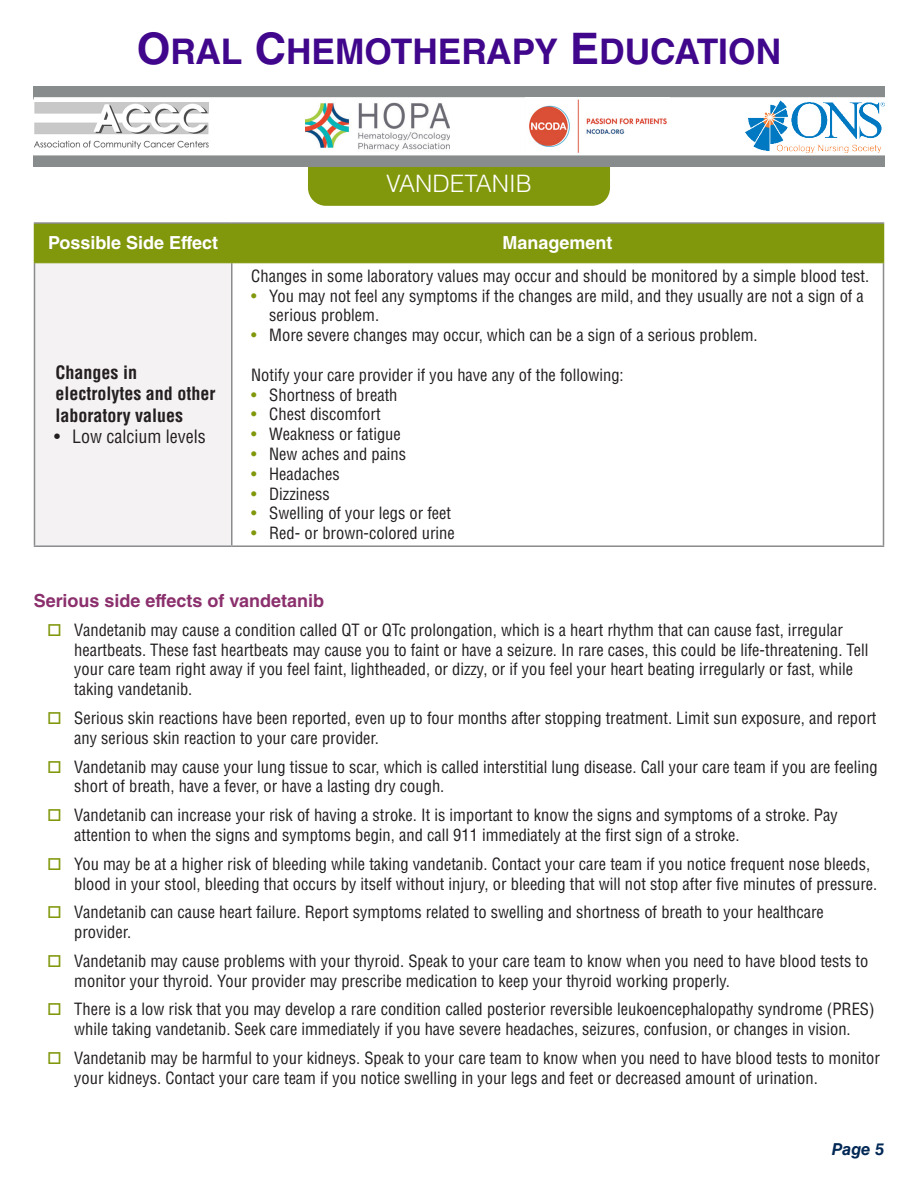
<style>
.page{position:relative;width:918px;height:1188px;background:#fff}
.page>*{position:absolute;margin:0;border:0;box-sizing:border-box;transform-origin:0 0}
.t1{font:700 35.4px "Helvetica LT Std";color:#40068b}
.t2{font:300 24px "Helvetica LT Std";color:#fff}
.table_bold_text{font:700 condensed 18px/21.6px "Helvetica LT Std";color:#231f20}
.text{font:700 18px "Helvetica LT Std";color:#8b306d}
.table_column_head{font:700 18px "Helvetica LT Std";color:#fff}
.table_bold_text-2{font:condensed 18px "Helvetica LT Std";color:#231f20}
.text-2{font:condensed 16.5px/19.8px "Helvetica LT Std";color:#231f20}
.table_bullet_point{font:condensed 16.5px/19.8px "Helvetica LT Std";color:#231f20}
.t3{font:italic 700 16.5px "Helvetica LT Std";color:#002855}
.s1{font-size:43.5px}
.s2{color:#81980d}
</style>
<div class="page">
<div style="left:308px;top:139px;width:302px;height:67px;background:#81980d;border-radius:18px"></div>
<div style="left:34px;top:87px;width:850px;height:80px;background:#898c8d"></div>
<div style="left:34px;top:97px;width:852px;height:58px;background:#fff;border:2px solid #fff"></div>
<img style="left:305px;top:102px;width:145px;height:49px">
<img style="left:745px;top:99px;width:140px;height:54px">
<img style="left:34px;top:103px;width:175px;height:45px">
<img style="left:525px;top:98px;width:145px;height:56px">
<div style="left:35px;top:224px;width:848px;height:38px;background:#81980d"></div>
<div style="left:34px;top:263px;width:198px;height:283px;background:#f5f2f3"></div>
<hr style="left:34px;top:263px;width:1px;height:282px;background:#8a8b8d">
<hr style="left:231px;top:263px;width:1px;height:282px;background:#8a8b8d">
<hr style="left:883px;top:263px;width:1px;height:282px;background:#8a8b8d">
<hr style="left:34px;top:224px;width:1px;height:38px;background:#81980d">
<hr style="left:231px;top:224px;width:1px;height:38px;background:#81980d">
<hr style="left:883px;top:224px;width:1px;height:38px;background:#81980d">
<hr style="left:34px;top:222px;width:198px;height:2px;background:#8a8b8d">
<hr style="left:232px;top:222px;width:652px;height:2px;background:#8a8b8d">
<hr style="left:34px;top:262px;width:198px;height:1px;background:#81980d">
<hr style="left:232px;top:262px;width:652px;height:1px;background:#81980d">
<hr style="left:34px;top:545px;width:198px;height:2px;background:#8a8b8d">
<hr style="left:232px;top:545px;width:652px;height:2px;background:#8a8b8d">
<h1 class="t1" style="left:137px;top:30px;width:646px"><span class="s1">O</span>RAL <span class="s1">C</span>HEMOTHERAPY <span class="s1">E</span>DUCATION</h1>
<h2 class="t2" style="left:386px;top:169px;width:147px">VANDETANIB</h2>
<p class="table_column_head" style="left:48px;top:232px;width:172px">Possible Side Effect</p>
<p class="table_column_head" style="left:503px;top:232px;width:112px">Management</p>
<p class="table_bold_text" style="left:56px;top:361px;width:161px">Changes in electrolytes and other laboratory values</p>
<p class="table_bold_text-2" style="left:54px;top:426px;width:153px">• Low calcium levels</p>
<p class="table_bullet_point" style="left:251px;top:266px;width:619px">Changes in some laboratory values may occur and should be monitored by a simple blood test.</p>
<p class="table_bullet_point" style="left:269px;top:286px;width:596px;text-indent:-18px"><span class="s2">•</span> You may not feel any symptoms if the changes are mild, and they usually are not a sign of a serious problem.</p>
<p class="table_bullet_point" style="left:251px;top:325px;width:508px"><span class="s2">•</span> More severe changes may occur, which can be a sign of a serious problem.</p>
<p class="table_bullet_point" style="left:251px;top:365px;width:374px">Notify your care provider if you have any of the following:</p>
<p class="table_bullet_point" style="left:251px;top:385px;width:148px"><span class="s2">•</span> Shortness of breath</p>
<p class="table_bullet_point" style="left:251px;top:404px;width:131px"><span class="s2">•</span> Chest discomfort</p>
<p class="table_bullet_point" style="left:251px;top:424px;width:151px"><span class="s2">•</span> Weakness or fatigue</p>
<p class="table_bullet_point" style="left:251px;top:444px;width:156px"><span class="s2">•</span> New aches and pains</p>
<p class="table_bullet_point" style="left:251px;top:464px;width:90px"><span class="s2">•</span> Headaches</p>
<p class="table_bullet_point" style="left:251px;top:484px;width:80px"><span class="s2">•</span> Dizziness</p>
<p class="table_bullet_point" style="left:251px;top:503px;width:201px"><span class="s2">•</span> Swelling of your legs or feet</p>
<p class="table_bullet_point" style="left:251px;top:523px;width:205px"><span class="s2">•</span> Red- or brown-colored urine</p>
<p class="text" style="left:34px;top:590px;width:292px">Serious side effects of vandetanib</p>
<p class="text-2" style="left:74px;top:620px;width:796px;text-indent:-27px"><span class="s2">□</span> Vandetanib may cause a condition called QT or QTc prolongation, which is a heart rhythm that can cause fast, irregular heartbeats. These fast heartbeats may cause you to faint or have a seizure. In rare cases, this could be life-threatening. Tell your care team right away if you feel faint, lightheaded, or dizzy, or if you feel your heart beating irregularly or fast, while taking vandetanib.</p>
<p class="text-2" style="left:74px;top:708px;width:804px;text-indent:-27px"><span class="s2">□</span> Serious skin reactions have been reported, even up to four months after stopping treatment. Limit sun exposure, and report any serious skin reaction to your care provider.</p>
<p class="text-2" style="left:74px;top:757px;width:805px;text-indent:-27px"><span class="s2">□</span> Vandetanib may cause your lung tissue to scar, which is called interstitial lung disease. Call your care team if you are feeling short of breath, have a fever, or have a lasting dry cough.</p>
<p class="text-2" style="left:74px;top:805px;width:765px;text-indent:-27px"><span class="s2">□</span> Vandetanib can increase your risk of having a stroke. It is important to know the signs and symptoms of a stroke. Pay attention to when the signs and symptoms begin, and call 911 immediately at the first sign of a stroke.</p>
<p class="text-2" style="left:74px;top:854px;width:805px;text-indent:-27px"><span class="s2">□</span> You may be at a higher risk of bleeding while taking vandetanib. Contact your care team if you notice frequent nose bleeds, blood in your stool, bleeding that occurs by itself without injury, or bleeding that will not stop after five minutes of pressure.</p>
<p class="text-2" style="left:74px;top:902px;width:751px;text-indent:-27px"><span class="s2">□</span> Vandetanib can cause heart failure. Report symptoms related to swelling and shortness of breath to your healthcare provider.</p>
<p class="text-2" style="left:74px;top:951px;width:796px;text-indent:-27px"><span class="s2">□</span> Vandetanib may cause problems with your thyroid. Speak to your care team to know when you need to have blood tests to monitor your thyroid. Your provider may prescribe medication to keep your thyroid working properly.</p>
<p class="text-2" style="left:47px;top:999px;width:829px;text-align:center"><span class="s2">□</span> There is a low risk that you may develop a rare condition called posterior reversible leukoencephalopathy syndrome (PRES) while taking vandetanib. Seek care immediately if you have severe headaches, seizures, confusion, or changes in vision.</p>
<p class="text-2" style="left:74px;top:1048px;width:807px;text-indent:-27px"><span class="s2">□</span> Vandetanib may be harmful to your kidneys. Speak to your care team to know when you need to have blood tests to monitor your kidneys. Contact your care team if you notice swelling in your legs and feet or decreased amount of urination.</p>
<p class="t3" style="left:832px;top:1139px;width:54px">Page 5</p>
</div>
